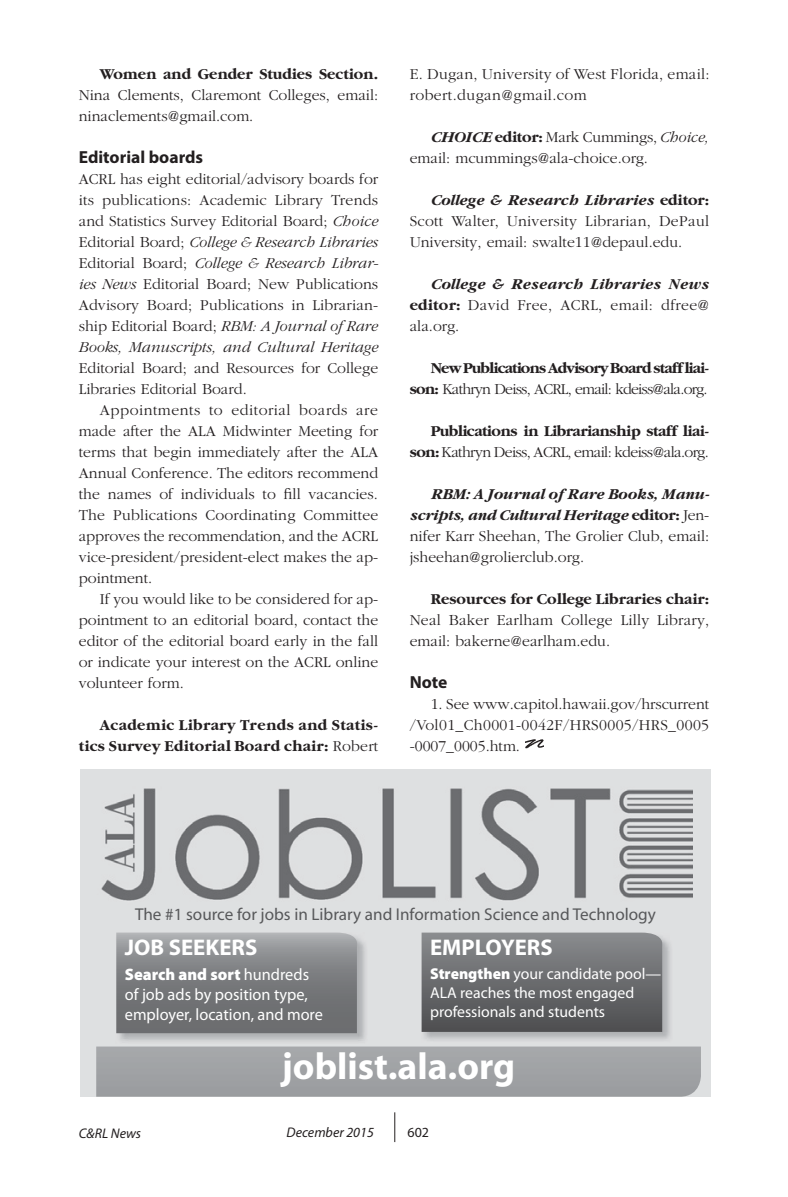
<style>
.page{position:relative;width:788px;height:1197px;background:#fff}
.page>*{position:absolute;margin:0;border:0;box-sizing:border-box;transform-origin:0 0}
.t1{font:700 37.62px "Myriad";color:#fff}
.t2{font:700 22.75px "Myriad";color:#fff}
.t3{font:700 17.5px "Myriad Pro";color:#231f20}
.t4{font:17.15px "Myriad";color:#57585a}
.t5{font:16.62px/19.9px "Myriad Pro";color:#fff}
.t6{font:300 15.75px/21px "Garamond";color:#231f20;text-align:justify}
.t7{font:700 15.75px/21px "Garamond";letter-spacing:-.05em;color:#231f20;text-align:right}
.t8{font:700 15.75px/21px "Garamond";letter-spacing:-.03em;color:#231f20;text-align:right}
.t9{font:15.75px/18.9px "Myriad Pro";color:#fff}
.t10{font:700 15.75px/21px "Garamond";letter-spacing:.025em;color:#231f20;text-align:right}
.t11{font:700 15.75px "Garamond";color:#231f20}
.t12{font:italic 14px "Myriad Pro";color:#231f20}
.t13{font:14px "Myriad Pro";color:#231f20}
.s1{font-style:italic}
.s2{font-weight:300}
.s3{font-weight:700;font-style:italic}
.s4{font-weight:700}
.s5{color:#565759}
.s6{color:#58595b}
.s7{font-weight:900}
</style>
<div class="page">
<hr style="left:394px;top:1112px;width:1px;height:30px;background:#231f20">
<img style="left:525px;top:739px;width:18px;height:10px">
<div style="left:80px;top:770px;width:630px;height:327px;background:#dee0e1"></div>
<img style="left:101px;top:788px;width:591px;height:113px">
<div style="left:96px;top:1047px;width:605px;height:50px;background:#a0a2a5"></div>
<svg style="left:116px;top:933px;width:241px;height:100px;background:#7f8083"></svg>
<img style="left:421px;top:932px;width:249px;height:108px">
<svg style="left:421px;top:933px;width:241px;height:99px;background:#6b6c6e"></svg>
<p class="t11" style="left:100px;top:65px;width:280px">Women and Gender Studies Section.</p>
<p class="t6" style="left:79px;top:85px;width:301px">Nina Clements, Claremont Colleges, email: ninaclements@gmail.com.</p>
<p class="t3" style="left:79px;top:145px;width:126px">Editorial boards</p>
<p class="t6" style="left:79px;top:169px;width:301px">ACRL has eight editorial/advisory boards for its publications: Academic Library Trends and Statistics Survey Editorial Board; <span class="s1">Choice </span>Editorial Board; <span class="s1">College &amp; Research Libraries </span>Editorial Board; <span class="s1">College &amp; Research Librar&shy;ies News</span> Editorial Board; New Publications Advisory Board; Publications in Librarian&shy;ship Editorial Board; <span class="s1">RBM: A Journal of Rare Books, Manuscripts, and Cultural Heritage</span></p>
<p class="t6" style="left:79px;top:358px;width:301px">Editorial Board; and Resources for College<br>Libraries Editorial Board.</p>
<p class="t6" style="left:79px;top:400px;width:301px;text-indent:21px">Appointments to editorial boards are made after the ALA Midwinter Meeting for terms that begin immediately after the ALA Annual Conference. The editors recommend the names of individuals to fill vacancies.<br>The Publications Coordinating Committee approves the recommendation, and the ACRL vice-president/president-elect makes the ap&shy;pointment.</p>
<p class="t6" style="left:79px;top:588px;width:301px;text-indent:21px">If you would like to be considered for ap&shy;pointment to an editorial board, contact the editor of the editorial board early in the fall or indicate your interest on the ACRL online volunteer form.</p>
<p class="t10" style="left:79px;top:714px;width:301px">Academic Library Trends and Statis&shy;tics Survey Editorial Board chair: <span class="s2">Robert</span></p>
<p class="t6" style="left:410px;top:63px;width:301px">E. Dugan, University of West Florida, email: robert.dugan@gmail.com</p>
<p class="t6" style="left:410px;top:126px;width:301px;text-indent:21px"><span class="s3">CHOICE</span> <span class="s4">editor:</span> Mark Cummings, <span class="s1">Choice, </span>email: mcummings@ala-choice.org.</p>
<p class="t6" style="left:410px;top:189px;width:301px;text-indent:21px"><span class="s3">College &amp; Research Libraries</span> <span class="s4">editor:<br></span>Scott Walter, University Librarian, DePaul University, email: swalte11@depaul.edu.</p>
<p class="t6" style="left:410px;top:273px;width:301px;text-indent:21px"><span class="s3">College &amp; Research Libraries News </span><span class="s4">editor:</span> David Free, ACRL, email: dfree@ ala.org.</p>
<p class="t7" style="left:410px;top:357px;width:301px">New Publications Advisory Board staff liai&shy;son: <span class="s2">Kathryn Deiss, ACRL, email: kdeiss@ala.org.</span></p>
<p class="t8" style="left:410px;top:420px;width:301px">Publications in Librarianship staff liai&shy;son: <span class="s2">Kathryn Deiss, ACRL, email: kdeiss@ala.org.</span></p>
<p class="t6" style="left:410px;top:483px;width:301px;text-indent:21px"><span class="s3">RBM: A Journal of Rare Books, Manu&shy;scripts, and Cultural Heritage</span> <span class="s4">editor:</span> Jen&shy;nifer Karr Sheehan, The Grolier Club, email: jsheehan@grolierclub.org.</p>
<p class="t11" style="left:430px;top:590px;width:280px">Resources for College Libraries chair:</p>
<p class="t6" style="left:410px;top:609px;width:301px">Neal Baker Earlham College Lilly Library, email: bakerne@earlham.edu.</p>
<p class="t3" style="left:410px;top:670px;width:39px">Note</p>
<p class="t6" style="left:410px;top:694px;width:301px;text-indent:21px">1. See www.capitol.hawaii.gov/hrscurrent /Vol01_Ch0001-0042F/HRS0005/HRS_0005 -0007_0005.htm.</p>
<p class="t4" style="left:135px;top:906px;width:522px"><span class="s5">Th</span>e <span class="s6">#1</span> source <span class="s5">fo</span>r <span class="s6">jo</span><span class="s5">bs</span> <span class="s6">i</span>n <span class="s6">Li</span><span class="s5">br</span>ary an<span class="s5">d</span> <span class="s6">In</span><span class="s5">fo</span>rm<span class="s6">atio</span>n <span class="s6">Scie</span>nce an<span class="s5">d</span> <span class="s6">Te</span><span class="s5">ch</span>no<span class="s5">lo</span>gy</p>
<h2 class="t2" style="left:125px;top:935px;width:134px">JOB SEEKERS</h2>
<p class="t5" style="left:125px;top:964px;width:200px"><span class="s7">Search and sort</span> hundreds of job ads by position type, employer, location, and more</p>
<h2 class="t2" style="left:430px;top:935px;width:124px">EMPLOYERS</h2>
<p class="t9" style="left:430px;top:964px;width:232px"><span class="s7">Strengthen</span> your candidate pool—<br>ALA reaches the most engaged professionals and students</p>
<h1 class="t1" style="left:282px;top:1047px;width:235px">joblist.ala.org</h1>
<p class="t12" style="left:79px;top:1124px;width:64px">C&amp;RL News</p>
<p class="t12" style="left:286px;top:1124px;width:89px">December 2015</p>
<p class="t13" style="left:407px;top:1124px;width:23px">602</p>
</div>
